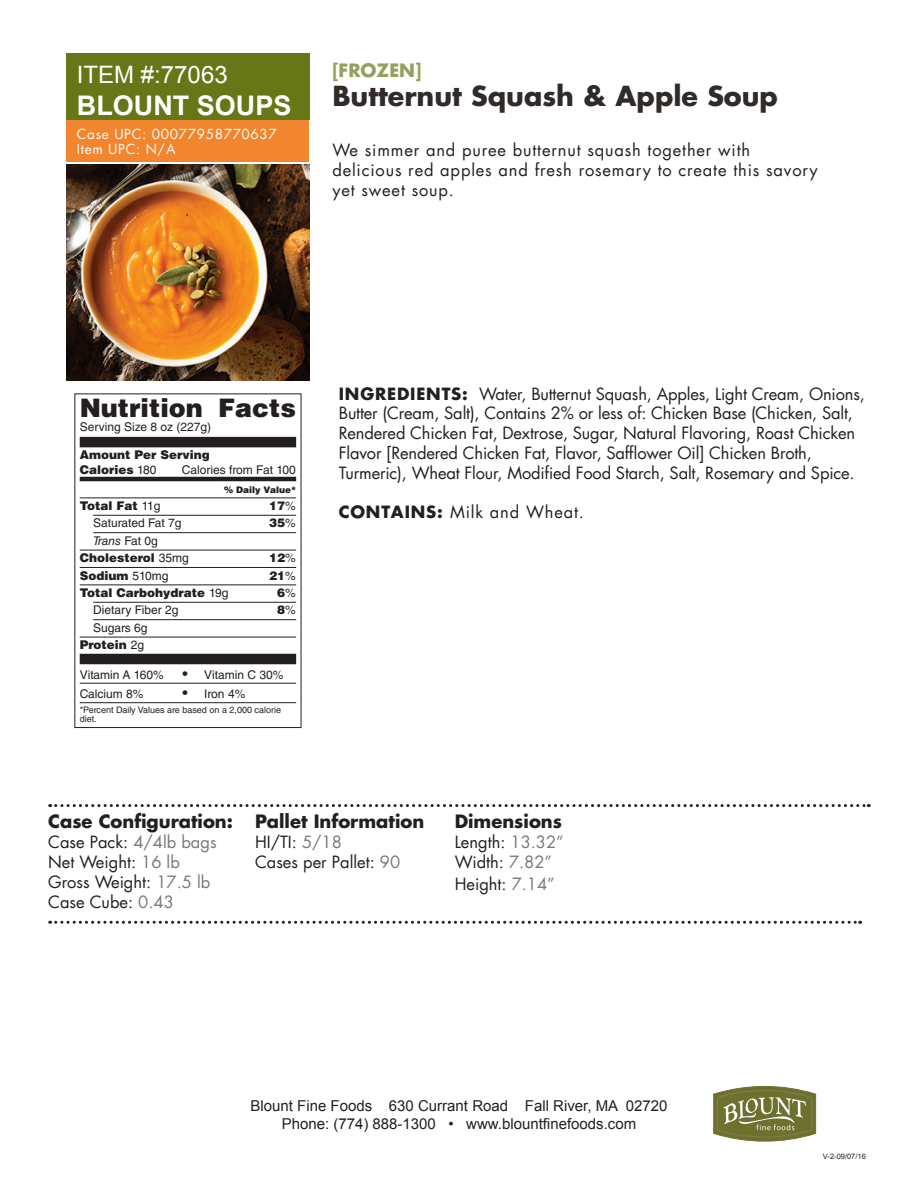
<style>
.page{position:relative;width:918px;height:1188px;background:#fff}
.page>*{position:absolute;margin:0;border:0;box-sizing:border-box;transform-origin:0 0}
.t1{font:700 27px "Futura";color:#302a28}
.t2{font:700 27px "Arial";color:#fff}
.t3{font:900 25.5px "Helvetica LT Std";color:#231f20}
.t4{font:24px "Arial";color:#fff}
.t5{font:700 18px "Futura";color:#231f20}
.t6{font:700 18px "Futura";color:#95a05e}
.t7{font:16.5px/19.8px "Futura";letter-spacing:-.01em;color:#231f20}
.t8{font:16.5px/19.8px "Futura";letter-spacing:.05em;color:#231f20}
.t9{font:15px/18px "Arial";color:#231f20;text-align:center}
.t10{font:13.5px/15px "Futura";letter-spacing:.05em;color:#fff}
.t11{font:12px/17.4px "Helvetica LT Std";color:#231f20;text-align:right}
.t12{font:900 12px/14.4px "Helvetica LT Std";color:#231f20}
.t13{font:9px/9px "Helvetica LT Std";color:#231f20}
.t14{font:900 9px "Helvetica LT Std";color:#231f20}
.t15{font:7.5px "Arial";color:#231f20}
.s1{font-weight:400}
.s2{font-weight:400;font-style:italic}
.s3{font-weight:900}
.s4{font-size:15px}
.s5{font-weight:700}
.s6{color:#76787b}
</style>
<div class="page">
<div style="left:66px;top:54px;width:243px;height:66px;background:#677717"></div>
<img style="left:66px;top:164px;width:243px;height:216px">
<svg style="left:713px;top:1086px;width:103px;height:55px"></svg>
<div style="left:66px;top:120px;width:243px;height:41px;background:#f1862e"></div>
<svg style="left:50px;top:804px;width:819px;height:3px"></svg>
<svg style="left:50px;top:921px;width:811px;height:3px"></svg>
<div style="left:80px;top:437px;width:216px;height:10px;background:#231f20"></div>
<hr style="left:80px;top:477px;width:216px;height:4px;background:#231f20">
<hr style="left:80px;top:498px;width:216px;height:1px;background:#231f20">
<hr style="left:93px;top:515px;width:203px;height:1px;background:#231f20">
<hr style="left:93px;top:532px;width:203px;height:1px;background:#231f20">
<hr style="left:80px;top:550px;width:216px;height:1px;background:#231f20">
<hr style="left:80px;top:567px;width:216px;height:1px;background:#231f20">
<hr style="left:80px;top:585px;width:216px;height:1px;background:#231f20">
<hr style="left:93px;top:602px;width:203px;height:1px;background:#231f20">
<hr style="left:93px;top:619px;width:203px;height:1px;background:#231f20">
<hr style="left:80px;top:637px;width:216px;height:1px;background:#231f20">
<div style="left:80px;top:654px;width:216px;height:10px;background:#231f20"></div>
<hr style="left:80px;top:683px;width:216px;height:1px;background:#231f20">
<hr style="left:80px;top:702px;width:216px;height:1px;background:#231f20">
<h3 class="t4" style="left:77px;top:58px;width:152px">ITEM #:77063</h3>
<h1 class="t2" style="left:77px;top:87px;width:216px">BLOUNT SOUPS</h1>
<p class="t10" style="left:77px;top:126px;width:202px">Case UPC: 00077958770637<br>Item UPC: N/A</p>
<p class="t6" style="left:332px;top:57px;width:91px">[FROZEN]</p>
<h1 class="t1" style="left:332px;top:77px;width:447px">Butternut Squash &amp; Apple Soup</h1>
<p class="t8" style="left:332px;top:140px;width:487px">We simmer and puree butternut squash together with delicious red apples and fresh rosemary to create this savory yet sweet soup.</p>
<h2 class="t3" style="left:80px;top:391px;width:218px">Nutrition Facts</h2>
<p class="t11" style="left:80px;top:419px;width:133px">Serving Size 8 oz (227g)</p>
<p class="t12" style="left:80px;top:448px;width:132px">Amount Per Serving<br>Calories <span class="s1">180</span></p>
<p class="t11" style="left:182px;top:461px;width:115px">Calories from Fat 100</p>
<p class="t14" style="left:224px;top:484px;width:74px">% Daily Value*</p>
<p class="t12" style="left:80px;top:498px;width:82px">Total Fat <span class="s1">11g</span></p>
<p class="t12" style="left:269px;top:498px;width:28px">17<span class="s1">%</span></p>
<p class="t11" style="left:93px;top:515px;width:90px">Saturated Fat 7g</p>
<p class="t12" style="left:269px;top:516px;width:28px">35<span class="s1">%</span></p>
<p class="t12" style="left:80px;top:532px;width:111px;line-height:17.4px;text-indent:14px"><span class="s2">Trans</span> <span class="s1">Fat 0g<br></span>Cholesterol <span class="s1">35mg</span></p>
<p class="t12" style="left:269px;top:550px;width:28px">12<span class="s1">%</span></p>
<p class="t12" style="left:80px;top:568px;width:90px">Sodium <span class="s1">510mg</span></p>
<p class="t12" style="left:269px;top:568px;width:28px">21<span class="s1">%</span></p>
<p class="t12" style="left:80px;top:585px;width:150px">Total Carbohydrate <span class="s1">19g</span></p>
<p class="t12" style="left:277px;top:585px;width:20px">6<span class="s1">%</span></p>
<p class="t11" style="left:93px;top:602px;width:87px">Dietary Fiber 2g</p>
<p class="t12" style="left:277px;top:603px;width:20px">8<span class="s1">%</span></p>
<p class="t11" style="left:80px;top:619px;width:69px">Sugars 6g<br><span class="s3">Protein</span> 2g</p>
<p class="t11" style="left:80px;top:665px;width:205px;line-height:19.5px;text-align:left">Vitamin A 160% <span class="s4">•</span> Vitamin C 30%<br>Calcium 8%</p>
<p class="t11" style="left:182px;top:685px;width:64px"><span class="s4">•</span> Iron 4%</p>
<p class="t13" style="left:80px;top:705px;width:203px">*Percent Daily Values are based on a 2,000 calorie diet.</p>
<p class="t7" style="left:339px;top:383px;width:528px"><span class="s5">INGREDIENTS:</span> Water, Butternut Squash, Apples, Light Cream, Onions, Butter (Cream, Salt), Contains 2% or less of: Chicken Base (Chicken, Salt, Rendered Chicken Fat, Dextrose, Sugar, Natural Flavoring, Roast Chicken Flavor [Rendered Chicken Fat, Flavor, Safflower Oil] Chicken Broth, Turmeric), Wheat Flour, Modified Food Starch, Salt, Rosemary and Spice.</p>
<p class="t8" style="left:339px;top:502px;width:247px"><span class="s5">CONTAINS:</span> Milk and Wheat.</p>
<p class="t5" style="left:48px;top:809px;width:186px">Case Configuration:</p>
<p class="t7" style="left:48px;top:832px;width:170px">Case Pack: <span class="s6">4/4lb bags<br></span>Net Weight: <span class="s6">16 lb<br></span>Gross Weight: <span class="s6">17.5 lb<br></span>Case Cube: <span class="s6">0.43</span></p>
<p class="t5" style="left:255px;top:809px;width:171px">Pallet Information</p>
<p class="t7" style="left:255px;top:832px;width:147px">HI/TI: <span class="s6">5/18<br></span>Cases per Pallet: <span class="s6">90</span></p>
<p class="t5" style="left:455px;top:809px;width:109px">Dimensions</p>
<p class="t7" style="left:455px;top:832px;width:111px">Length: <span class="s6">13.32”<br></span>Width: <span class="s6">7.82”</span></p>
<p class="t7" style="left:455px;top:873px;width:102px">Height: <span class="s6">7.14”</span></p>
<p class="t9" style="left:251px;top:1096px;width:418px">Blount Fine Foods 630 Currant Road Fall River, MA 02720<br>Phone: (774) 888-1300 • www.blountfinefoods.com</p>
<p class="t15" style="left:823px;top:1151px;width:44px">V-2-09/07/16</p>
</div>
